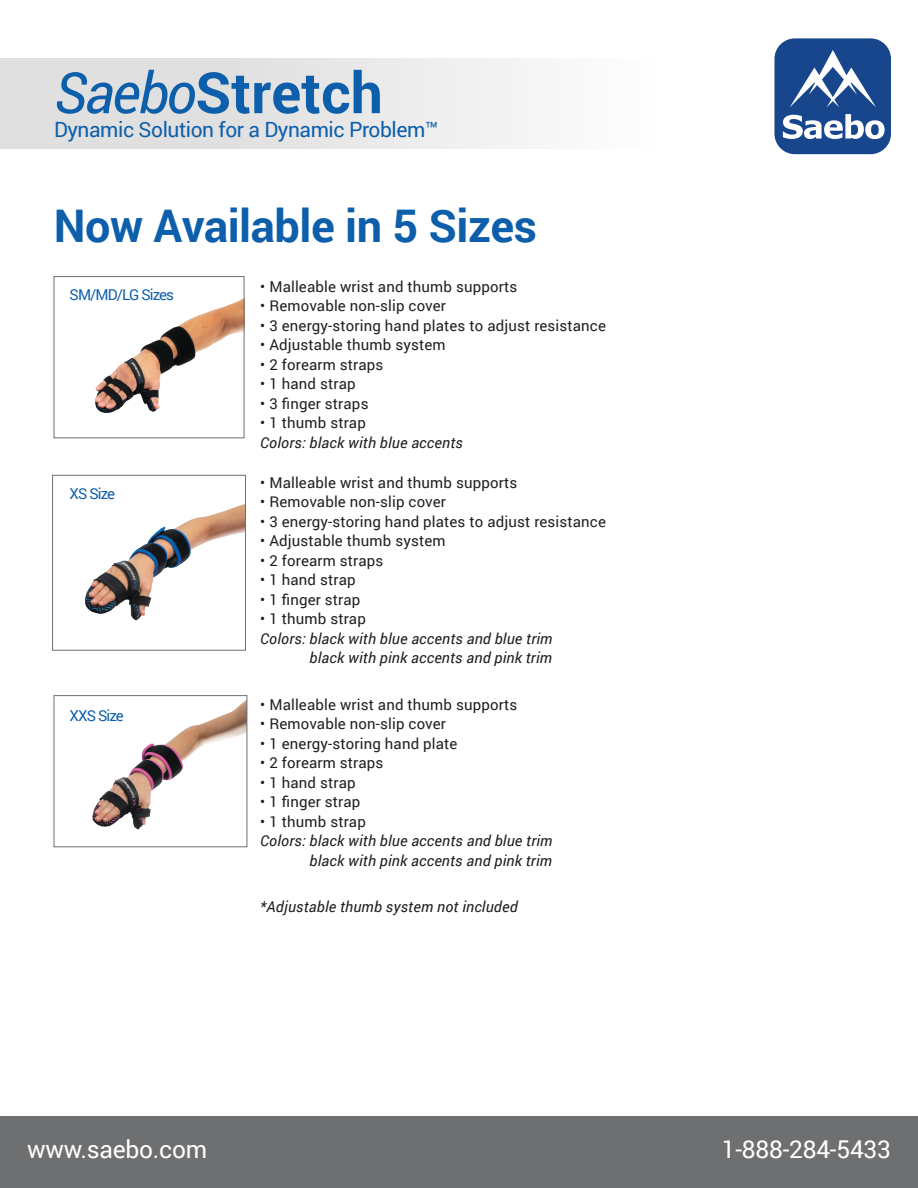
<style>
.page{position:relative;width:918px;height:1188px;background:#fff}
.page>*{position:absolute;margin:0;border:0;box-sizing:border-box;transform-origin:0 0}
.t1{font:700 57px "Roboto";color:#0d5eab}
.HEadline{font:700 45px "Roboto";letter-spacing:-.01em;color:#0d5eab}
.t2{font:24.6px "Roboto";letter-spacing:-.01em;color:#fff}
.SubHeads{font:21px "Roboto";letter-spacing:-.02em;color:#0d5eab}
.Body{font:15px "Roboto";letter-spacing:.01em;color:#231f20}
.Body-2{font:italic 15px/19.5px "Roboto";letter-spacing:.01em;color:#231f20;text-align:right}
.SubHeads-2{font:15px "Roboto";letter-spacing:-.06em;color:#0d5eab}
.s1{font-weight:400;font-style:italic}
</style>
<div class="page">
<div style="left:1px;top:1117px;width:917px;height:71px;background:#6d6f71"></div>
<div style="left:0;top:58px;width:731px;height:91px;background:linear-gradient(to right,#d9d9d9,#fff)"></div>
<div style="left:774px;top:38px;width:117px;height:116px;background:#18468d;border-radius:20px"></div>
<svg style="left:790px;top:50px;width:86px;height:57px"></svg>
<svg style="left:783px;top:114px;width:102px;height:25px"></svg>
<img style="left:95px;top:299px;width:147px;height:114px">
<div style="left:54px;top:276px;width:190px;height:162px;border:1px solid #6d6f71"></div>
<img style="left:85px;top:504px;width:159px;height:117px">
<div style="left:52px;top:475px;width:194px;height:176px;border:1px solid #6d6f71"></div>
<img style="left:92px;top:701px;width:153px;height:129px">
<div style="left:54px;top:695px;width:193px;height:152px;border:1px solid #6d6f71"></div>
<p class="t1" style="left:54px;top:53px;width:330px"><span class="s1">Saebo</span>Stretch</p>
<p class="SubHeads" style="left:54px;top:115px;width:386px">Dynamic Solution for a Dynamic Problem™</p>
<p class="HEadline" style="left:54px;top:194px;width:485px">Now Available in 5 Sizes</p>
<p class="SubHeads-2" style="left:70px;top:284px;width:106px">SM/MD/LG Sizes</p>
<p class="SubHeads-2" style="left:70px;top:483px;width:47px">XS Size</p>
<p class="SubHeads-2" style="left:70px;top:705px;width:56px">XXS Size</p>
<p class="Body" style="left:260px;top:276px;width:259px">• Malleable wrist and thumb supports</p>
<p class="Body" style="left:260px;top:296px;width:187px">• Removable non-slip cover</p>
<p class="Body" style="left:260px;top:315px;width:347px">• 3 energy-storing hand plates to adjust resistance</p>
<p class="Body" style="left:260px;top:335px;width:187px">• Adjustable thumb system</p>
<p class="Body" style="left:260px;top:354px;width:125px">• 2 forearm straps</p>
<p class="Body" style="left:260px;top:374px;width:97px">• 1 hand strap</p>
<p class="Body" style="left:260px;top:393px;width:110px">• 3 finger straps</p>
<p class="Body" style="left:260px;top:413px;width:107px">• 1 thumb strap</p>
<p class="Body-2" style="left:260px;top:432px;width:204px">Colors: black with blue accents</p>
<p class="Body" style="left:260px;top:472px;width:259px">• Malleable wrist and thumb supports</p>
<p class="Body" style="left:260px;top:491px;width:187px">• Removable non-slip cover</p>
<p class="Body" style="left:260px;top:511px;width:347px">• 3 energy-storing hand plates to adjust resistance</p>
<p class="Body" style="left:260px;top:530px;width:187px">• Adjustable thumb system</p>
<p class="Body" style="left:260px;top:550px;width:125px">• 2 forearm straps</p>
<p class="Body" style="left:260px;top:569px;width:97px">• 1 hand strap</p>
<p class="Body" style="left:260px;top:589px;width:102px">• 1 finger strap</p>
<p class="Body" style="left:260px;top:608px;width:107px">• 1 thumb strap</p>
<p class="Body-2" style="left:260px;top:628px;width:294px">Colors: black with blue accents and blue trim black with pink accents and pink trim</p>
<p class="Body" style="left:260px;top:694px;width:259px">• Malleable wrist and thumb supports</p>
<p class="Body" style="left:260px;top:713px;width:187px">• Removable non-slip cover</p>
<p class="Body" style="left:260px;top:733px;width:199px">• 1 energy-storing hand plate</p>
<p class="Body" style="left:260px;top:752px;width:125px">• 2 forearm straps</p>
<p class="Body" style="left:260px;top:772px;width:97px">• 1 hand strap</p>
<p class="Body" style="left:260px;top:791px;width:102px">• 1 finger strap</p>
<p class="Body" style="left:260px;top:811px;width:107px">• 1 thumb strap</p>
<p class="Body-2" style="left:260px;top:831px;width:294px">Colors: black with blue accents and blue trim black with pink accents and pink trim</p>
<p class="Body-2" style="left:260px;top:897px;width:259px">*Adjustable thumb system not included</p>
<p class="t2" style="left:27px;top:1132px;width:182px">www.saebo.com</p>
<p class="t2" style="left:722px;top:1132px;width:171px">1-888-284-5433</p>
</div>
